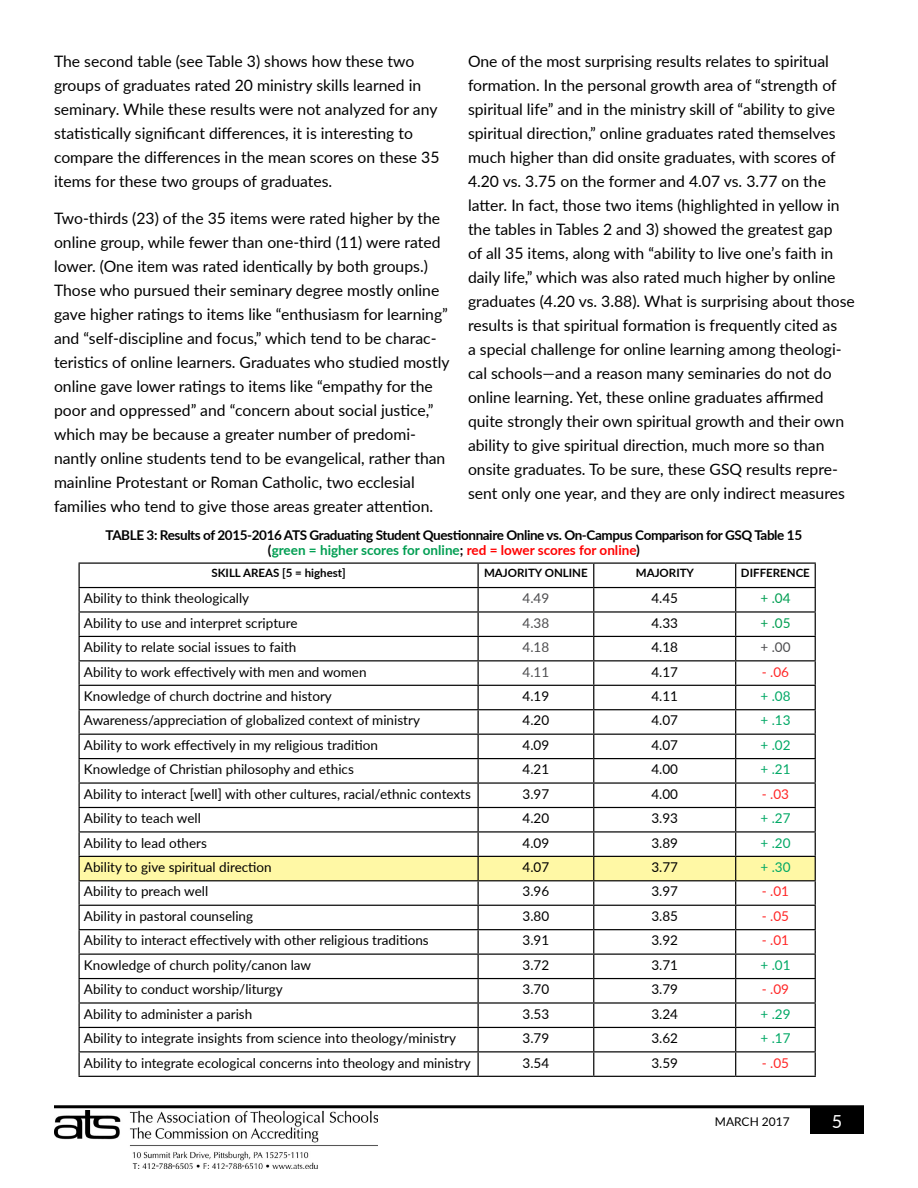
<style>
.page{position:relative;width:918px;height:1188px;background:#fff}
.page>*{position:absolute;margin:0;border:0;box-sizing:border-box;transform-origin:0 0}
.t1{font:18px "Lato";color:#fff}
.Body_Text{font:15.75px/24px "Lato";color:#000}
.t2{font:13.5px "Lato";color:#000}
.Body_Text-2{font:700 13.5px "Lato";letter-spacing:-.03em;color:#000}
.Body_Text-3{font:700 13.5px "Lato";color:#009e52}
.t3{font:13.5px "Lato";color:#00a865}
.t4{font:13.5px "Lato";color:#ff2626}
.t5{font:13.5px "Lato";color:#4d4d4f}
.t6{font:13.5px "Lato";color:#009e52}
.t7{font:12px "Lato";color:#000}
.t8{font:700 11.55px "Lato";color:#000}
.s1{color:#000}
.s2{color:#f00}
</style>
<div class="page">
<div style="left:810px;top:1107px;width:54px;height:27px;background:#000"></div>
<hr style="left:54px;top:1105px;width:810px;height:3px;background:#000">
<img style="left:54px;top:1110px;width:324px;height:59px">
<hr style="left:79px;top:562px;width:399px;height:2px;background:#000">
<hr style="left:478px;top:562px;width:116px;height:2px;background:#000">
<hr style="left:594px;top:562px;width:142px;height:2px;background:#000">
<hr style="left:736px;top:562px;width:80px;height:2px;background:#000">
<svg style="left:79px;top:564px;width:737px;height:512px"></svg>
<hr style="left:79px;top:1076px;width:399px;height:1px;background:#000">
<hr style="left:478px;top:1076px;width:116px;height:1px;background:#000">
<hr style="left:594px;top:1076px;width:142px;height:1px;background:#000">
<hr style="left:736px;top:1076px;width:80px;height:1px;background:#000">
<p class="Body_Text" style="left:54px;top:48px;width:387px">The second table (see Table 3) shows how these two groups of graduates rated 20 ministry skills learned in seminary. While these results were not analyzed for any statistically significant differences, it is interesting to compare the differences in the mean scores on these 35 items for these two groups of graduates.</p>
<p class="Body_Text" style="left:54px;top:206px;width:397px">Two-thirds (23) of the 35 items were rated higher by the online group, while fewer than one-third (11) were rated lower. (One item was rated identically by both groups.)<br>Those who pursued their seminary degree mostly online gave higher ratings to items like “enthusiasm for learning” and “self-discipline and focus,” which tend to be charac&shy;teristics of online learners. Graduates who studied mostly online gave lower ratings to items like “empathy for the poor and oppressed” and “concern about social justice,” which may be because a greater number of predomi&shy;nantly online students tend to be evangelical, rather than mainline Protestant or Roman Catholic, two ecclesial families who tend to give those areas greater attention.</p>
<p class="Body_Text" style="left:468px;top:48px;width:388px">One of the most surprising results relates to spiritual formation. In the personal growth area of “strength of spiritual life” and in the ministry skill of “ability to give spiritual direction,” online graduates rated themselves much higher than did onsite graduates, with scores of 4.20 vs. 3.75 on the former and 4.07 vs. 3.77 on the latter. In fact, those two items (highlighted in yellow in the tables in Tables 2 and 3) showed the greatest gap<br>of all 35 items, along with “ability to live one’s faith in daily life,” which was also rated much higher by online graduates (4.20 vs. 3.88). What is surprising about those results is that spiritual formation is frequently cited as<br>a special challenge for online learning among theologi&shy;cal schools—and a reason many seminaries do not do online learning. Yet, these online graduates affirmed quite strongly their own spiritual growth and their own ability to give spiritual direction, much more so than onsite graduates. To be sure, these GSQ results repre&shy;sent only one year, and they are only indirect measures</p>
<p class="Body_Text-2" style="left:106px;top:525px;width:698px">TABLE 3: Results of 2015-2016 ATS Graduating Student Questionnaire Online vs. On-Campus Comparison for GSQ Table 15</p>
<p class="Body_Text-3" style="left:268px;top:541px;width:374px"><span class="s1">(</span>green = higher scores for online<span class="s1">;</span> <span class="s2">red = lower scores for online</span><span class="s1">)</span></p>
<p class="t8" style="left:211px;top:564px;width:136px">SKILL AREAS [5 = highest]</p>
<p class="t8" style="left:484px;top:564px;width:105px">MAJORITY ONLINE</p>
<p class="t8" style="left:636px;top:564px;width:60px">MAJORITY</p>
<p class="t8" style="left:741px;top:564px;width:70px">DIFFERENCE</p>
<p class="t2" style="left:84px;top:589px;width:167px">Ability to think theologically</p>
<p class="t5" style="left:523px;top:589px;width:28px">4.49</p>
<p class="t2" style="left:651px;top:589px;width:28px">4.45</p>
<p class="t6" style="left:760px;top:589px;width:32px">+ .04</p>
<p class="t2" style="left:84px;top:613px;width:215px">Ability to use and interpret scripture</p>
<p class="t5" style="left:523px;top:613px;width:28px">4.38</p>
<p class="t2" style="left:651px;top:613px;width:28px">4.33</p>
<p class="t6" style="left:760px;top:613px;width:32px">+ .05</p>
<p class="t2" style="left:84px;top:638px;width:214px">Ability to relate social issues to faith</p>
<p class="t5" style="left:523px;top:638px;width:28px">4.18</p>
<p class="t2" style="left:651px;top:638px;width:28px">4.18</p>
<p class="t5" style="left:760px;top:638px;width:32px">+ .00</p>
<p class="t2" style="left:84px;top:662px;width:284px">Ability to work effectively with men and women</p>
<p class="t5" style="left:523px;top:662px;width:28px">4.11</p>
<p class="t2" style="left:651px;top:662px;width:28px">4.17</p>
<p class="t4" style="left:762px;top:662px;width:29px">- .06</p>
<p class="t2" style="left:84px;top:686px;width:250px">Knowledge of church doctrine and history</p>
<p class="t2" style="left:523px;top:686px;width:28px">4.19</p>
<p class="t2" style="left:651px;top:686px;width:28px">4.11</p>
<p class="t3" style="left:760px;top:686px;width:32px">+ .08</p>
<p class="t2" style="left:84px;top:711px;width:338px">Awareness/appreciation of globalized context of ministry</p>
<p class="t2" style="left:523px;top:711px;width:28px">4.20</p>
<p class="t2" style="left:651px;top:711px;width:28px">4.07</p>
<p class="t3" style="left:760px;top:711px;width:32px">+ .13</p>
<p class="t2" style="left:84px;top:735px;width:296px">Ability to work effectively in my religious tradition</p>
<p class="t2" style="left:523px;top:735px;width:28px">4.09</p>
<p class="t2" style="left:651px;top:735px;width:28px">4.07</p>
<p class="t3" style="left:760px;top:735px;width:32px">+ .02</p>
<p class="t2" style="left:84px;top:760px;width:271px">Knowledge of Christian philosophy and ethics</p>
<p class="t2" style="left:523px;top:760px;width:28px">4.21</p>
<p class="t2" style="left:651px;top:760px;width:28px">4.00</p>
<p class="t3" style="left:760px;top:760px;width:32px">+ .21</p>
<p class="t2" style="left:84px;top:784px;width:388px">Ability to interact [well] with other cultures, racial/ethnic contexts</p>
<p class="t2" style="left:523px;top:784px;width:28px">3.97</p>
<p class="t2" style="left:651px;top:784px;width:28px">4.00</p>
<p class="t4" style="left:762px;top:784px;width:29px">- .03</p>
<p class="t2" style="left:84px;top:809px;width:118px">Ability to teach well</p>
<p class="t2" style="left:523px;top:809px;width:28px">4.20</p>
<p class="t2" style="left:651px;top:809px;width:28px">3.93</p>
<p class="t3" style="left:760px;top:809px;width:32px">+ .27</p>
<p class="t2" style="left:84px;top:833px;width:124px">Ability to lead others</p>
<p class="t2" style="left:523px;top:833px;width:28px">4.09</p>
<p class="t2" style="left:651px;top:833px;width:28px">3.89</p>
<p class="t3" style="left:760px;top:833px;width:32px">+ .20</p>
<p class="t2" style="left:84px;top:857px;width:189px">Ability to give spiritual direction</p>
<p class="t2" style="left:523px;top:857px;width:28px">4.07</p>
<p class="t2" style="left:651px;top:857px;width:28px">3.77</p>
<p class="t3" style="left:760px;top:857px;width:32px">+ .30</p>
<p class="t2" style="left:84px;top:882px;width:126px">Ability to preach well</p>
<p class="t2" style="left:523px;top:882px;width:28px">3.96</p>
<p class="t2" style="left:651px;top:882px;width:28px">3.97</p>
<p class="t4" style="left:762px;top:882px;width:29px">- .01</p>
<p class="t2" style="left:84px;top:906px;width:171px">Ability in pastoral counseling</p>
<p class="t2" style="left:523px;top:906px;width:28px">3.80</p>
<p class="t2" style="left:651px;top:906px;width:28px">3.85</p>
<p class="t4" style="left:762px;top:906px;width:29px">- .05</p>
<p class="t2" style="left:84px;top:931px;width:346px">Ability to interact effectively with other religious traditions</p>
<p class="t2" style="left:523px;top:931px;width:28px">3.91</p>
<p class="t2" style="left:651px;top:931px;width:28px">3.92</p>
<p class="t4" style="left:762px;top:931px;width:29px">- .01</p>
<p class="t2" style="left:84px;top:955px;width:229px">Knowledge of church polity/canon law</p>
<p class="t2" style="left:523px;top:955px;width:28px">3.72</p>
<p class="t2" style="left:651px;top:955px;width:28px">3.71</p>
<p class="t3" style="left:760px;top:955px;width:32px">+ .01</p>
<p class="t2" style="left:84px;top:980px;width:200px">Ability to conduct worship/liturgy</p>
<p class="t2" style="left:523px;top:980px;width:28px">3.70</p>
<p class="t2" style="left:651px;top:980px;width:28px">3.79</p>
<p class="t4" style="left:762px;top:980px;width:29px">- .09</p>
<p class="t2" style="left:84px;top:1004px;width:170px">Ability to administer a parish</p>
<p class="t2" style="left:523px;top:1004px;width:28px">3.53</p>
<p class="t2" style="left:651px;top:1004px;width:28px">3.24</p>
<p class="t3" style="left:760px;top:1004px;width:32px">+ .29</p>
<p class="t2" style="left:84px;top:1029px;width:374px">Ability to integrate insights from science into theology/ministry</p>
<p class="t2" style="left:523px;top:1029px;width:28px">3.79</p>
<p class="t2" style="left:651px;top:1029px;width:28px">3.62</p>
<p class="t3" style="left:760px;top:1029px;width:32px">+ .17</p>
<p class="t2" style="left:84px;top:1053px;width:388px">Ability to integrate ecological concerns into theology and ministry</p>
<p class="t2" style="left:523px;top:1053px;width:28px">3.54</p>
<p class="t2" style="left:651px;top:1053px;width:28px">3.59</p>
<p class="t4" style="left:762px;top:1053px;width:29px">- .05</p>
<p class="t7" style="left:715px;top:1113px;width:76px">MARCH 2017</p>
<p class="t1" style="left:832px;top:1108px;width:12px">5</p>
</div>
